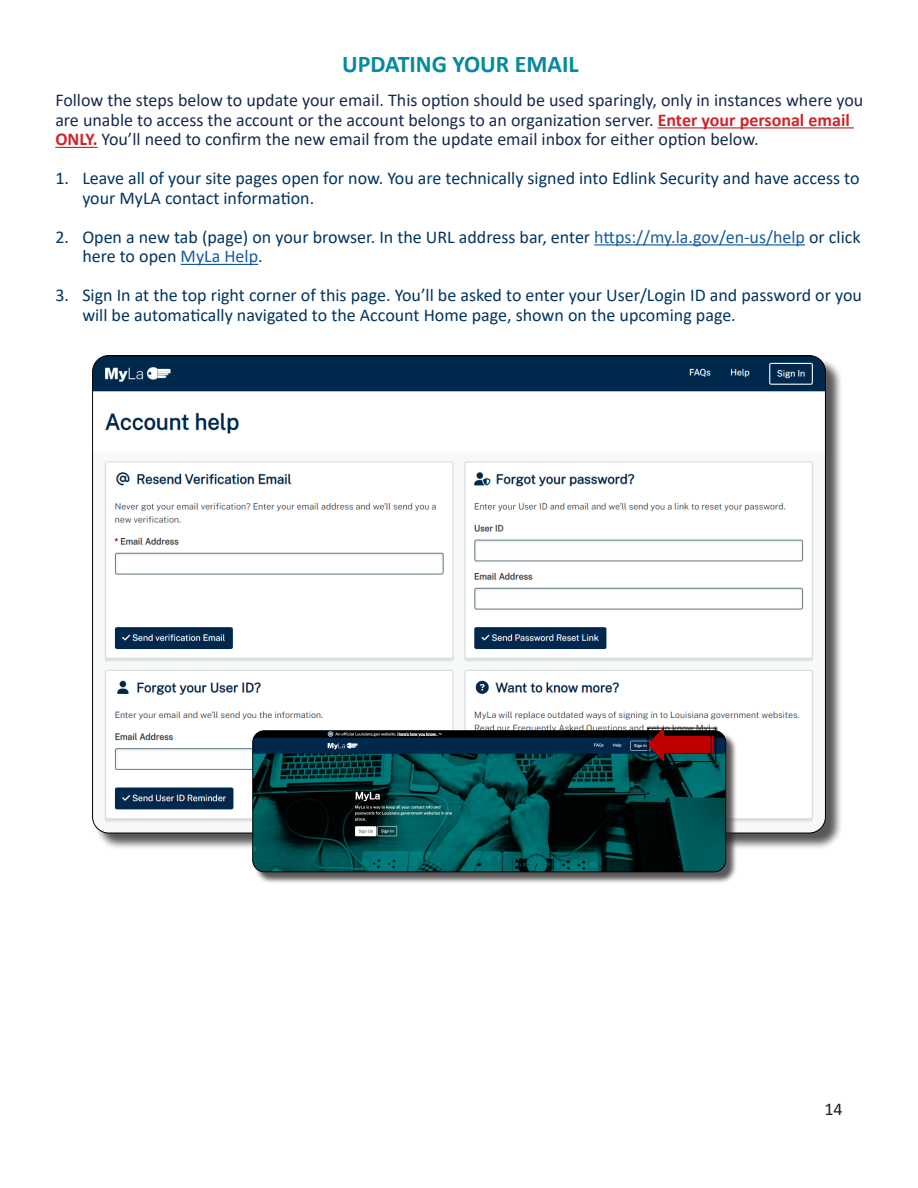
<style>
.page{position:relative;width:918px;height:1188px;background:#fff}
.page>*{position:absolute;margin:0;border:0;box-sizing:border-box;transform-origin:0 0}
.t1{font:700 24px "Calibri";color:#058aa2}
.t2{font:18px/19.5px "Calibri";color:#003560}
.t3{font:18px/19.5px "Calibri";color:#172b4d}
.t4{font:18px "Calibri";color:#231f20}
.s1{font-weight:700;color:#d1232a}
.s2{color:#175d9e}
</style>
<div class="page">
<hr style="left:658px;top:127px;width:196px;height:2px;background:#d1232a">
<hr style="left:55px;top:147px;width:43px;height:1px;background:#d1232a">
<hr style="left:594px;top:244px;width:211px;height:2px;background:#175d9e">
<hr style="left:181px;top:264px;width:77px;height:1px;background:#175d9e">
<div style="left:94px;top:357px;width:749px;height:494px;background:#231f20;opacity:.75"></div>
<img style="left:93px;top:357px;width:732px;height:476px">
<div style="left:254px;top:732px;width:484px;height:152px;background:#231f20;opacity:.75"></div>
<img style="left:253px;top:731px;width:473px;height:141px">
<div style="left:253px;top:731px;width:473px;height:141px;border:1px solid #000;border-radius:12px"></div>
<img style="left:650px;top:730px;width:64px;height:30px">
<div style="left:648px;top:728px;width:68px;height:34px;border:1px solid #000"></div>
<p class="t1" style="left:342px;top:47px;width:238px">UPDATING YOUR EMAIL</p>
<p class="t3" style="left:55px;top:90px;width:809px">Follow the steps below to update your email. This option should be used sparingly, only in instances where you are unable to access the account or the account belongs to an organization server. <span class="s1">Enter your personal email<br>ONLY.</span> You’ll need to confirm the new email from the update email inbox for either option below.</p>
<p class="t2" style="left:82px;top:168px;width:779px;text-indent:-27px">1. Leave all of your site pages open for now. You are technically signed into Edlink Security and have access to your MyLA contact information.</p>
<p class="t2" style="left:82px;top:227px;width:780px;text-indent:-27px">2. Open a new tab (page) on your browser. In the URL address bar, enter <span class="s2">https://my.la.gov/en-us/help</span> or click here to open <span class="s2">MyLa Help</span>.</p>
<p class="t2" style="left:82px;top:285px;width:781px;text-indent:-27px">3. Sign In at the top right corner of this page. You’ll be asked to enter your User/Login ID and password or you will be automatically navigated to the Account Home page, shown on the upcoming page.</p>
<p class="t4" style="left:824px;top:1096px;width:20px">14</p>
</div>
